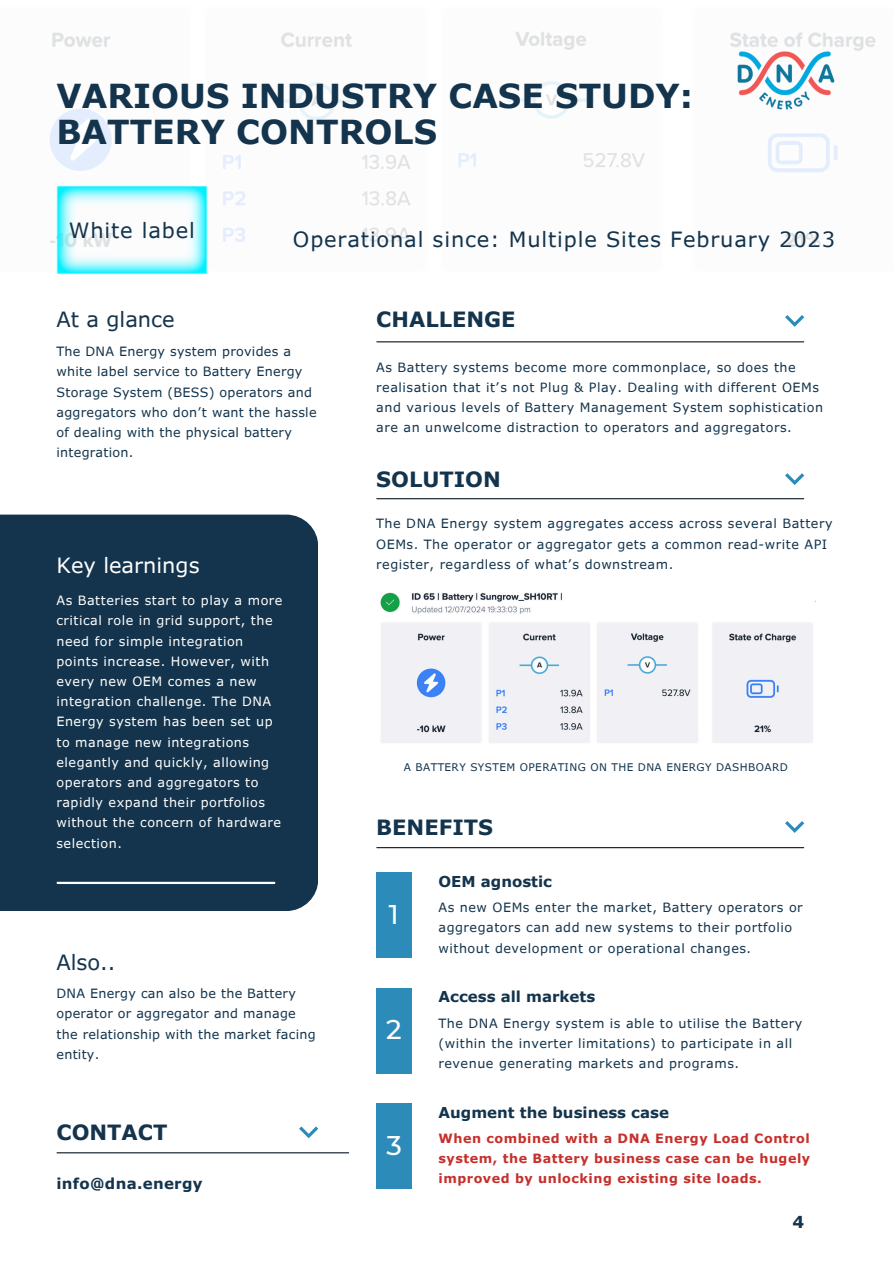
<style>
.page{position:relative;width:894px;height:1264px;background:#fff}
.page>*{position:absolute;margin:0;border:0;box-sizing:border-box;transform-origin:0 0}
.t1{font:700 33px/36px "Verdana";color:#13344c}
.t2{font:500 27px "Montserrat";color:#fff}
.t3{font:21px "Verdana Pro";letter-spacing:.04em;color:#13344c}
.t4{font:700 21px "Verdana Pro";color:#13344c}
.t5{font:21px "Verdana Pro";color:#fff}
.t6{font:21px "Verdana Pro";color:#13344c}
.t7{font:700 16.5px "Verdana Pro";color:#13344c}
.t8{font:700 15px "Verdana Pro";color:#13344c}
.t9{font:700 15px "Verdana Pro";letter-spacing:.02em;color:#13344c}
.t10{font:12.75px/20.2px "Verdana Pro";letter-spacing:.04em;color:#13344c}
.t11{font:12.75px/20.2px "Verdana Pro";letter-spacing:.04em;color:#fff}
.t12{font:12.75px/20.2px "Verdana Pro";letter-spacing:.02em;color:#13344c}
.t13{font:700 12.75px/20.2px "Verdana Pro";letter-spacing:.04em;color:#c6302c;text-align:justify}
.t14{font:10.5px "Verdana Pro";letter-spacing:.04em;color:#13344c}
</style>
<div class="page">
<div style="left:0;top:514px;width:318px;height:397px;background:#13344c"></div>
<div style="left:376px;top:872px;width:35px;height:86px;background:#2d8bba"></div>
<div style="left:376px;top:988px;width:35px;height:85px;background:#2d8bba"></div>
<div style="left:376px;top:1103px;width:35px;height:85px;background:#2d8bba"></div>
<hr style="left:377px;top:341px;width:426px;height:1px;background:#0b1623">
<hr style="left:377px;top:498px;width:426px;height:1px;background:#0b1623">
<hr style="left:377px;top:847px;width:426px;height:1px;background:#0b1623">
<svg style="left:785px;top:315px;width:19px;height:12px"></svg>
<svg style="left:785px;top:473px;width:19px;height:12px"></svg>
<svg style="left:785px;top:821px;width:19px;height:12px"></svg>
<img style="left:49px;top:32px;width:827px;height:243px">
<img style="left:434px;top:31px;width:237px;height:197px">
<hr style="left:58px;top:881px;width:216px;height:3px;background:#fff">
<hr style="left:57px;top:1152px;width:291px;height:1px;background:#0b1623">
<svg style="left:299px;top:1126px;width:19px;height:12px"></svg>
<img style="left:736px;top:50px;width:99px;height:61px">
<img style="left:380px;top:592px;width:433px;height:151px">
<img style="left:593px;top:629px;width:109px;height:94px">
<img style="left:56px;top:185px;width:151px;height:89px">
<h3 class="t1" style="left:56px;top:77px;width:638px">VARIOUS INDUSTRY CASE STUDY:<br>BATTERY CONTROLS</h3>
<h6 class="t3" style="left:69px;top:217px;width:128px">White label</h6>
<h6 class="t3" style="left:293px;top:226px;width:543px">Operational since: Multiple Sites February 2023</h6>
<p class="t6" style="left:56px;top:306px;width:120px">At a glance</p>
<p class="t12" style="left:56px;top:341px;width:261px">The DNA Energy system provides a white label service to Battery Energy<br>Storage System (BESS) operators and aggregators who don’t want the hassle of dealing with the physical battery integration.</p>
<h6 class="t5" style="left:56px;top:552px;width:144px">Key learnings</h6>
<p class="t11" style="left:56px;top:590px;width:227px">As Batteries start to play a more critical role in grid support, the need for simple integration points increase. However, with every new OEM comes a new integration challenge. The DNA<br>Energy system has been set up to manage new integrations elegantly and quickly, allowing operators and aggregators to rapidly expand their portfolios without the concern of hardware selection.</p>
<p class="t3" style="left:56px;top:948px;width:61px">Also..</p>
<h4 class="t12" style="left:56px;top:983px;width:261px">DNA Energy can also be the Battery operator or aggregator and manage the relationship with the market facing entity.</h4>
<h2 class="t4" style="left:56px;top:1119px;width:112px">CONTACT</h2>
<p class="t9" style="left:56px;top:1173px;width:147px">info@dna.energy</p>
<h3 class="t4" style="left:376px;top:306px;width:141px">CHALLENGE</h3>
<p class="t10" style="left:376px;top:356px;width:448px">As Battery systems become more commonplace, so does the realisation that it’s not Plug &amp; Play. Dealing with different OEMs and various levels of Battery Management System sophistication are an unwelcome distraction to operators and aggregators.</p>
<h3 class="t4" style="left:376px;top:466px;width:126px">SOLUTION</h3>
<h6 class="t10" style="left:376px;top:513px;width:457px">The DNA Energy system aggregates access across several Battery<br>OEMs. The operator or aggregator gets a common read-write API register, regardless of what’s downstream.</h6>
<p class="t14" style="left:404px;top:760px;width:385px">A BATTERY SYSTEM OPERATING ON THE DNA ENERGY DASHBOARD</p>
<h6 class="t4" style="left:376px;top:813px;width:118px">BENEFITS</h6>
<h6 class="t8" style="left:438px;top:871px;width:115px">OEM agnostic</h6>
<p class="t2" style="left:389px;top:897px;width:11px">1</p>
<h3 class="t10" style="left:438px;top:897px;width:365px">As new OEMs enter the market, Battery operators or aggregators can add new systems to their portfolio without development or operational changes.</h3>
<p class="t8" style="left:438px;top:987px;width:158px">Access all markets</p>
<p class="t2" style="left:386px;top:1013px;width:17px">2</p>
<h2 class="t10" style="left:438px;top:1012px;width:365px">The DNA Energy system is able to utilise the Battery (within the inverter limitations) to participate in all revenue generating markets and programs.</h2>
<h2 class="t8" style="left:438px;top:1102px;width:232px">Augment the business case</h2>
<h1 class="t2" style="left:386px;top:1128px;width:17px">3</h1>
<h6 class="t13" style="left:438px;top:1127px;width:373px">When combined with a DNA Energy Load Control system, the Battery business case can be hugely improved by unlocking existing site loads.</h6>
<h4 class="t7" style="left:792px;top:1210px;width:13px">4</h4>
</div>
